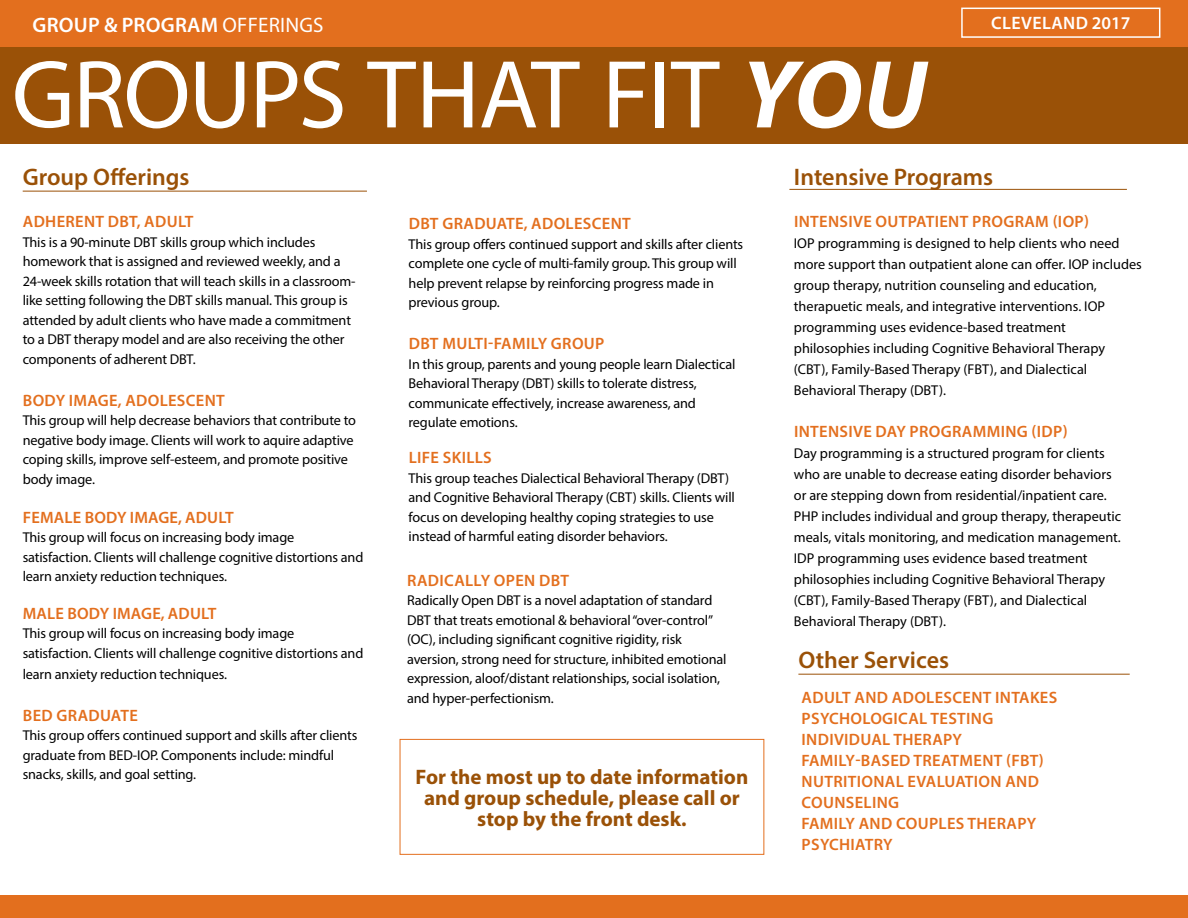
<style>
.page{position:relative;width:1188px;height:918px;background:#fff}
.page>*{position:absolute;margin:0;border:0;box-sizing:border-box;transform-origin:0 0}
.t1{font:97.5px "Myriad Pro";letter-spacing:-.02em;color:#fff}
.t2{font:600 24px "Myriad Pro";color:#9a5107}
.t3{font:700 21px/21px "Myriad Pro";color:#9a5107;text-align:center}
.t4{font:600 21px "Myriad Pro";letter-spacing:.01em;color:#fff}
.t5{font:600 18px "Myriad Pro";letter-spacing:.02em;color:#fff}
.t6{font:600 16.5px/21px "Myriad Pro";letter-spacing:.02em;color:#e36f1e}
.t7{font:14.25px/19.5px "Myriad Pro";letter-spacing:-.01em;color:#000}
.s1{font-weight:400}
.s2{font-weight:700;font-style:italic}
</style>
<div class="page">
<div style="left:0;top:41px;width:1188px;height:103px;background:#9a5107"></div>
<div style="left:0;top:0;width:1188px;height:46px;background:#e36f1e"></div>
<div style="left:0;top:895px;width:1188px;height:23px;background:#e36f1e"></div>
<hr style="left:23px;top:191px;width:344px;height:1px;background:#9a5107">
<div style="left:961px;top:8px;width:199px;height:30px;border:2px solid #fff"></div>
<hr style="left:789px;top:189px;width:338px;height:1px;background:#9a5107">
<hr style="left:798px;top:674px;width:332px;height:1px;background:#9a5107">
<div style="left:400px;top:739px;width:364px;height:116px;border:1px solid #e36f1e"></div>
<h3 class="t4" style="left:33px;top:11px;width:293px">GROUP &amp; PROGRAM <span class="s1">OFFERINGS</span></h3>
<p class="t5" style="left:991px;top:12px;width:141px">CLEVELAND 2017</p>
<h1 class="t1" style="left:12px;top:35px;width:916px">GROUPS THAT FIT <span class="s2">YOU</span></h1>
<h2 class="t2" style="left:23px;top:162px;width:168px">Group Offerings</h2>
<p class="t6" style="left:23px;top:211px;width:172px">ADHERENT DBT, ADULT</p>
<p class="t7" style="left:23px;top:232px;width:334px">This is a 90-minute DBT skills group which includes homework that is assigned and reviewed weekly, and a 24-week skills rotation that will teach skills in a classroom&shy;like setting following the DBT skills manual. This group is attended by adult clients who have made a commitment to a DBT therapy model and are also receiving the other components of adherent DBT.</p>
<p class="t6" style="left:23px;top:389px;width:204px">BODY IMAGE, ADOLESCENT</p>
<p class="t7" style="left:23px;top:411px;width:335px">This group will help decrease behaviors that contribute to negative body image. Clients will work to aquire adaptive coping skills, improve self-esteem, and promote positive body image.</p>
<p class="t6" style="left:23px;top:506px;width:212px">FEMALE BODY IMAGE, ADULT</p>
<p class="t7" style="left:23px;top:528px;width:342px">This group will focus on increasing body image satisfaction. Clients will challenge cognitive distortions and learn anxiety reduction techniques.</p>
<p class="t6" style="left:23px;top:602px;width:195px">MALE BODY IMAGE, ADULT</p>
<p class="t7" style="left:23px;top:624px;width:342px">This group will focus on increasing body image satisfaction. Clients will challenge cognitive distortions and</p>
<p class="t7" style="left:23px;top:664px;width:206px">learn anxiety reduction techniques.</p>
<p class="t6" style="left:23px;top:704px;width:117px">BED GRADUATE</p>
<p class="t7" style="left:23px;top:726px;width:336px">This group offers continued support and skills after clients graduate from BED-IOP. Components include: mindful snacks, skills, and goal setting.</p>
<p class="t6" style="left:409px;top:213px;width:224px">DBT GRADUATE, ADOLESCENT</p>
<p class="t7" style="left:409px;top:234px;width:336px">This group offers continued support and skills after clients complete one cycle of multi-family group. This group will help prevent relapse by reinforcing progress made in previous group.</p>
<p class="t6" style="left:409px;top:333px;width:197px">DBT MULTI-FAMILY GROUP</p>
<p class="t7" style="left:409px;top:354px;width:328px">In this group, parents and young people learn Dialectical Behavioral Therapy (DBT) skills to tolerate distress, communicate effectively, increase awareness, and regulate emotions.</p>
<p class="t6" style="left:409px;top:447px;width:85px">LIFE SKILLS</p>
<p class="t7" style="left:409px;top:468px;width:328px">This group teaches Dialectical Behavioral Therapy (DBT) and Cognitive Behavioral Therapy (CBT) skills. Clients will focus on developing healthy coping strategies to use instead of harmful eating disorder behaviors.</p>
<p class="t6" style="left:407px;top:569px;width:163px">RADICALLY OPEN DBT</p>
<p class="t7" style="left:407px;top:590px;width:321px">Radically Open DBT is a novel adaptation of standard DBT that treats emotional &amp; behavioral “over-control” (OC), including significant cognitive rigidity, risk aversion, strong need for structure, inhibited emotional expression, aloof/distant relationships, social isolation, and hyper-perfectionism.</p>
<h3 class="t3" style="left:416px;top:765px;width:334px">For the most up to date information and group schedule, please call or stop by the front desk.</h3>
<h2 class="t2" style="left:794px;top:162px;width:201px">Intensive Programs</h2>
<p class="t6" style="left:794px;top:211px;width:297px">INTENSIVE OUTPATIENT PROGRAM (IOP)</p>
<p class="t7" style="left:794px;top:233px;width:349px;line-height:21px">IOP programming is designed to help clients who need more support than outpatient alone can offer. IOP includes group therapy, nutrition counseling and education, therapuetic meals, and integrative interventions. IOP programming uses evidence-based treatment philosophies including Cognitive Behavioral Therapy (CBT), Family-Based Therapy (FBT), and Dialectical Behavioral Therapy (DBT).</p>
<p class="t6" style="left:794px;top:421px;width:275px">INTENSIVE DAY PROGRAMMING (IDP)</p>
<p class="t7" style="left:794px;top:443px;width:329px;line-height:21px">Day programming is a structured program for clients who are unable to decrease eating disorder behaviors or are stepping down from residential/inpatient care.<br>PHP includes individual and group therapy, therapeutic meals, vitals monitoring, and medication management.<br>IDP programming uses evidence based treatment philosophies including Cognitive Behavioral Therapy (CBT), Family-Based Therapy (FBT), and Dialectical Behavioral Therapy (DBT).</p>
<h2 class="t2" style="left:798px;top:645px;width:152px">Other Services</h2>
<p class="t6" style="left:802px;top:687px;width:257px">ADULT AND ADOLESCENT INTAKES<br>PSYCHOLOGICAL TESTING<br>INDIVIDUAL THERAPY<br>FAMILY-BASED TREATMENT (FBT)<br>NUTRITIONAL EVALUATION AND<br>COUNSELING<br>FAMILY AND COUPLES THERAPY<br>PSYCHIATRY</p>
</div>
